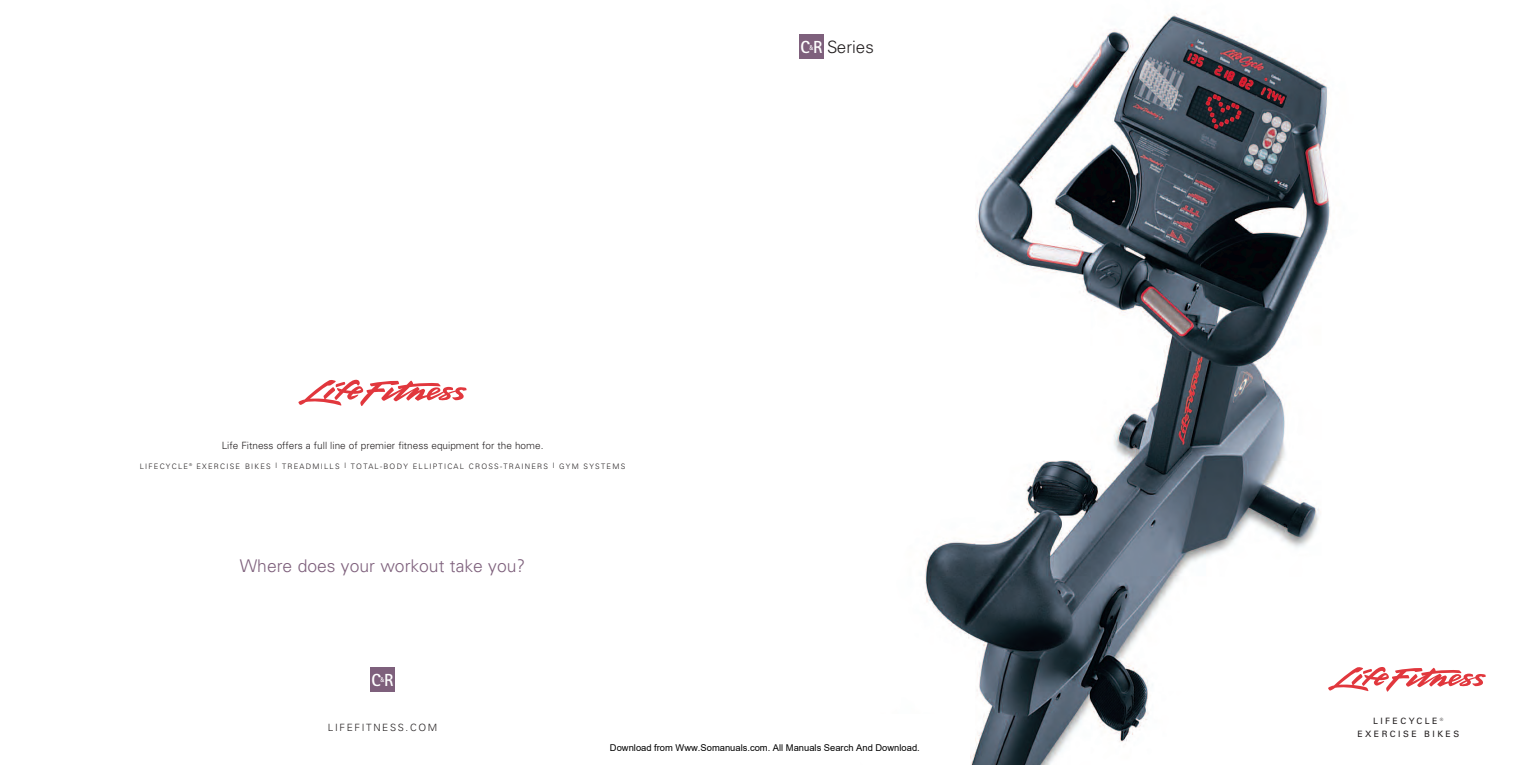
<style>
.page{position:relative;width:1530px;height:765px;background:#fff}
.page>*{position:absolute;margin:0;border:0;box-sizing:border-box;transform-origin:0 0}
.t1{font:300 17.5px "Univers";color:#7e607c}
.t2{font:700 17.5px "Rotis Sans Serif";color:#fff}
.t3{font:300 17px "Univers";color:#231f20}
.t4{font:300 10px "Univers";color:#231f20}
.t5{font:300 10px "Univers";letter-spacing:.165em;color:#231f20}
.t6{font:9.38px "Arial";color:#000}
.t7{font:8.75px/13.8px "Univers";letter-spacing:.28em;color:#231f20;text-align:center}
.t8{font:300 7.5px "Univers";letter-spacing:.165em;color:#231f20}
.t9{font:6.5px "Univers";color:#fff;scale:.77 1}
.s1{font-family:"Rotis Sans Serif";font-weight:700;font-size:17.5px;color:#fff}
</style>
<div class="page">
<img style="left:925px;top:13px;width:405px;height:752px">
<svg style="left:298px;top:380px;width:169px;height:26px"></svg>
<div style="left:370px;top:667px;width:25px;height:25px;background:#7e607c"></div>
<div style="left:865px;top:714px;width:105px;height:51px;background:#fff"></div>
<div style="left:799px;top:34px;width:25px;height:25px;background:#7e607c"></div>
<svg style="left:1328px;top:667px;width:158px;height:25px"></svg>
<h3 class="t4" style="left:222px;top:441px;width:323px">Life Fitness offers a full line of premier fitness equipment for the home.</h3>
<p class="t8" style="left:140px;top:464px;width:487px">LIFECYCLE <sup>®</sup> EXERCISE BIKES | TREADMILLS | TOTAL-BODY ELLIPTICAL CROSS-TRAINERS | GYM SYSTEMS</p>
<h1 class="t1" style="left:240px;top:559px;width:287px">Where does your workout take you?</h1>
<h1 class="t2" style="left:372px;top:674px;width:23px">CR</h1>
<p class="t9" style="left:380px;top:678px;width:7px">&amp;</p>
<h3 class="t5" style="left:328px;top:724px;width:111px">LIFEFITNESS.COM</h3>
<h2 class="t3" style="left:801px;top:41px;width:75px"><span class="s1">C R</span> Series</h2>
<p class="t9" style="left:809px;top:45px;width:7px">&amp;</p>
<p class="t6" style="left:610px;top:742px;width:311px">Download from Www.Somanuals.com. All Manuals Search And Download.</p>
<p class="t7" style="left:1357px;top:714px;width:103px">LIFECYCLE <sup>®<br></sup>EXERCISE BIKES</p>
</div>
